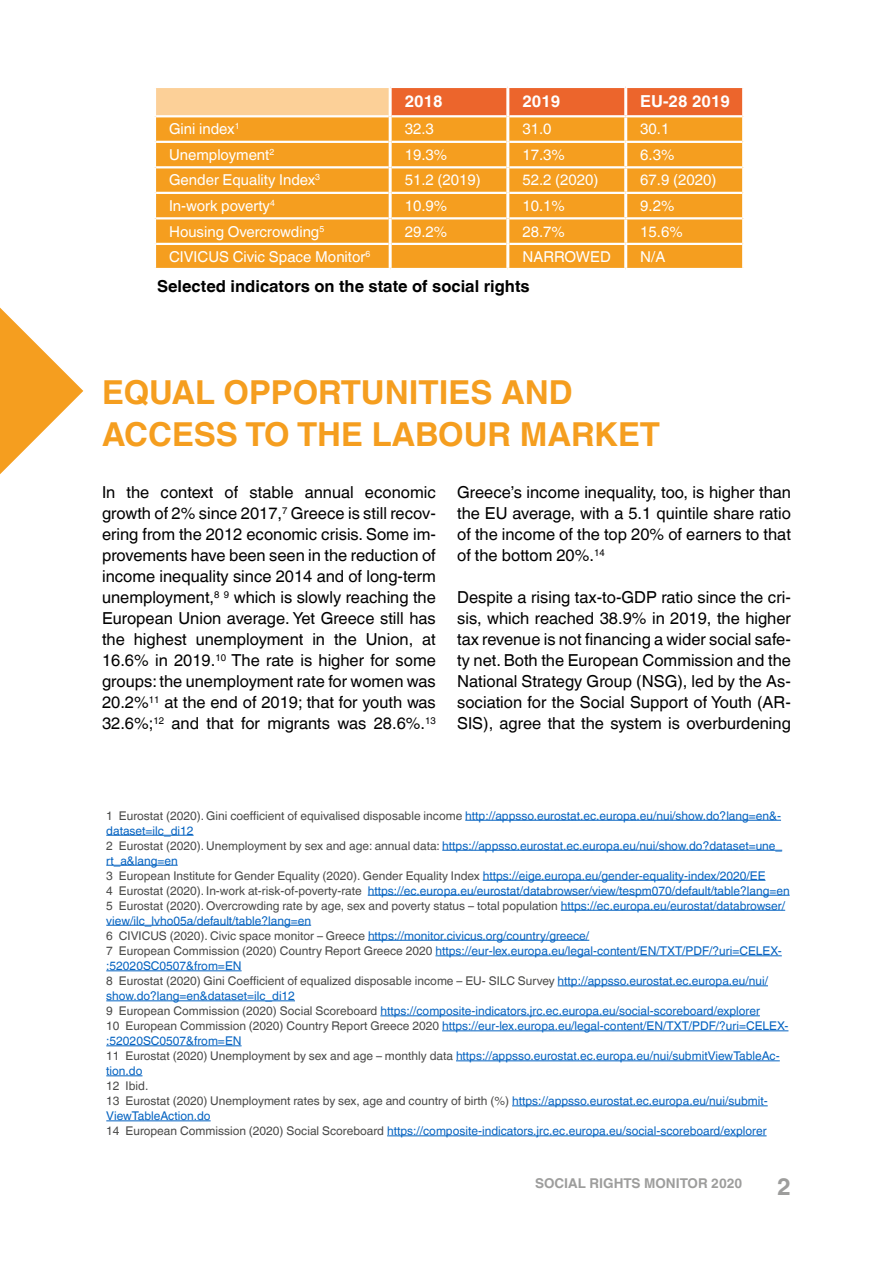
<style>
.page{position:relative;width:893px;height:1263px;background:#fff}
.page>*{position:absolute;margin:0;border:0;box-sizing:border-box;transform-origin:0 0}
.t1{font:700 33px/42px "Helvetica World";color:#f59e1f}
.t2{font:700 24px "Helvetica World";color:#9d9d9c}
.t3{font:16.5px/21px "Helvetica World";color:#000;text-align:justify}
.t4{font:700 16.5px "Helvetica World";color:#000}
.t5{font:700 16.5px "Helvetica World";color:#fff}
.t6{font:15px "Helvetica World";color:#fff}
.t7{font:700 13.5px "Helvetica World";color:#9d9d9c}
.t8{font:12px/15px "Helvetica World";color:#0563c1}
.s1{color:#4a4a49}
</style>
<div class="page">
<svg style="left:0;top:308px;width:83px;height:166px"></svg>
<div style="left:155px;top:87px;width:235px;height:29px;background:#fcd098"></div>
<div style="left:392px;top:88px;width:350px;height:27px;background:#ec652c"></div>
<div style="left:156px;top:117px;width:586px;height:151px;background:#f59e1f"></div>
<hr style="left:156px;top:115px;width:233px;height:2px;background:#fff">
<hr style="left:156px;top:141px;width:233px;height:2px;background:#fff">
<hr style="left:509px;top:141px;width:117px;height:2px;background:#fff">
<hr style="left:156px;top:166px;width:233px;height:2px;background:#fff">
<hr style="left:509px;top:166px;width:117px;height:2px;background:#fff">
<hr style="left:156px;top:192px;width:233px;height:2px;background:#fff">
<hr style="left:509px;top:192px;width:117px;height:2px;background:#fff">
<hr style="left:156px;top:217px;width:233px;height:2px;background:#fff">
<hr style="left:509px;top:217px;width:117px;height:2px;background:#fff">
<hr style="left:156px;top:243px;width:233px;height:2px;background:#fff">
<hr style="left:509px;top:243px;width:117px;height:2px;background:#fff">
<hr style="left:392px;top:141px;width:114px;height:2px;background:#fff">
<hr style="left:392px;top:166px;width:114px;height:2px;background:#fff">
<hr style="left:392px;top:192px;width:114px;height:2px;background:#fff">
<hr style="left:392px;top:217px;width:114px;height:2px;background:#fff">
<hr style="left:392px;top:243px;width:114px;height:2px;background:#fff">
<hr style="left:153px;top:85px;width:237px;height:3px;background:#fff">
<hr style="left:153px;top:88px;width:3px;height:28px;background:#fff">
<hr style="left:389px;top:88px;width:3px;height:28px;background:#fff">
<hr style="left:506px;top:88px;width:3px;height:28px;background:#fff">
<hr style="left:389px;top:116px;width:3px;height:26px;background:#fff">
<hr style="left:506px;top:116px;width:3px;height:26px;background:#fff">
<hr style="left:389px;top:142px;width:3px;height:25px;background:#fff">
<hr style="left:506px;top:142px;width:3px;height:25px;background:#fff">
<hr style="left:389px;top:167px;width:3px;height:26px;background:#fff">
<hr style="left:506px;top:167px;width:3px;height:26px;background:#fff">
<hr style="left:389px;top:193px;width:3px;height:25px;background:#fff">
<hr style="left:506px;top:193px;width:3px;height:25px;background:#fff">
<hr style="left:389px;top:218px;width:3px;height:26px;background:#fff">
<hr style="left:506px;top:218px;width:3px;height:26px;background:#fff">
<hr style="left:389px;top:244px;width:3px;height:24px;background:#fff">
<hr style="left:506px;top:244px;width:3px;height:24px;background:#fff">
<hr style="left:624px;top:88px;width:3px;height:27px;background:#fff">
<hr style="left:624px;top:117px;width:3px;height:24px;background:#fff">
<hr style="left:624px;top:143px;width:3px;height:23px;background:#fff">
<hr style="left:624px;top:168px;width:3px;height:24px;background:#fff">
<hr style="left:624px;top:194px;width:3px;height:23px;background:#fff">
<hr style="left:624px;top:219px;width:3px;height:24px;background:#fff">
<hr style="left:624px;top:245px;width:3px;height:23px;background:#fff">
<hr style="left:626px;top:141px;width:116px;height:2px;background:#fff">
<hr style="left:626px;top:166px;width:116px;height:2px;background:#fff">
<hr style="left:626px;top:192px;width:116px;height:2px;background:#fff">
<hr style="left:626px;top:217px;width:116px;height:2px;background:#fff">
<hr style="left:626px;top:243px;width:116px;height:2px;background:#fff">
<hr style="left:465px;top:820px;width:316px;height:1px;background:#0563c1">
<hr style="left:106px;top:835px;width:88px;height:1px;background:#0563c1">
<hr style="left:442px;top:850px;width:340px;height:1px;background:#0563c1">
<hr style="left:106px;top:865px;width:72px;height:1px;background:#0563c1">
<hr style="left:483px;top:880px;width:282px;height:1px;background:#0563c1">
<hr style="left:368px;top:895px;width:422px;height:1px;background:#0563c1">
<hr style="left:561px;top:910px;width:224px;height:1px;background:#0563c1">
<hr style="left:106px;top:925px;width:205px;height:1px;background:#0563c1">
<hr style="left:368px;top:940px;width:221px;height:1px;background:#0563c1">
<hr style="left:435px;top:955px;width:347px;height:1px;background:#0563c1">
<hr style="left:106px;top:970px;width:136px;height:1px;background:#0563c1">
<hr style="left:558px;top:985px;width:210px;height:1px;background:#0563c1">
<hr style="left:106px;top:1000px;width:189px;height:1px;background:#0563c1">
<hr style="left:380px;top:1015px;width:380px;height:1px;background:#0563c1">
<hr style="left:442px;top:1030px;width:346px;height:1px;background:#0563c1">
<hr style="left:106px;top:1045px;width:136px;height:1px;background:#0563c1">
<hr style="left:456px;top:1060px;width:324px;height:1px;background:#0563c1">
<hr style="left:106px;top:1075px;width:36px;height:1px;background:#0563c1">
<hr style="left:512px;top:1105px;width:256px;height:1px;background:#0563c1">
<hr style="left:106px;top:1120px;width:105px;height:1px;background:#0563c1">
<hr style="left:387px;top:1135px;width:380px;height:1px;background:#0563c1">
<h3 class="t5" style="left:405px;top:92px;width:40px">2018</h3>
<h3 class="t5" style="left:522px;top:92px;width:40px">2019</h3>
<h3 class="t5" style="left:640px;top:92px;width:91px">EU-28 2019</h3>
<p class="t6" style="left:169px;top:120px;width:72px">Gini index<sup>1</sup></p>
<p class="t6" style="left:405px;top:120px;width:31px">32.3</p>
<p class="t6" style="left:522px;top:120px;width:31px">31.0</p>
<p class="t6" style="left:640px;top:120px;width:31px">30.1</p>
<p class="t6" style="left:169px;top:146px;width:107px">Unemployment<sup>2</sup></p>
<p class="t6" style="left:405px;top:146px;width:44px">19.3%</p>
<p class="t6" style="left:522px;top:146px;width:44px">17.3%</p>
<p class="t6" style="left:640px;top:146px;width:36px">6.3%</p>
<p class="t6" style="left:169px;top:172px;width:153px">Gender Equality Index<sup>3</sup></p>
<p class="t6" style="left:405px;top:172px;width:78px">51.2 (2019)</p>
<p class="t6" style="left:522px;top:172px;width:78px">52.2 (2020)</p>
<p class="t6" style="left:640px;top:172px;width:78px">67.9 (2020)</p>
<p class="t6" style="left:169px;top:197px;width:107px">In-work poverty<sup>4</sup></p>
<p class="t6" style="left:405px;top:197px;width:44px">10.9%</p>
<p class="t6" style="left:522px;top:197px;width:44px">10.1%</p>
<p class="t6" style="left:640px;top:197px;width:36px">9.2%</p>
<p class="t6" style="left:169px;top:223px;width:157px">Housing Overcrowding<sup>5</sup></p>
<p class="t6" style="left:405px;top:223px;width:44px">29.2%</p>
<p class="t6" style="left:522px;top:223px;width:44px">28.7%</p>
<p class="t6" style="left:640px;top:223px;width:44px">15.6%</p>
<p class="t6" style="left:169px;top:248px;width:203px">CIVICUS Civic Space Monitor<sup>6</sup></p>
<p class="t6" style="left:522px;top:248px;width:90px">NARROWED</p>
<p class="t6" style="left:640px;top:248px;width:27px">N/A</p>
<h3 class="t4" style="left:157px;top:277px;width:374px">Selected indicators on the state of social rights</h3>
<h1 class="t1" style="left:102px;top:371px;width:559px">EQUAL OPPORTUNITIES AND<br>ACCESS TO THE LABOUR MARKET</h1>
<p class="t3" style="left:102px;top:482px;width:335px">In the context of stable annual economic growth of 2% since 2017,<sup>7</sup> Greece is still recov&shy;ering from the 2012 economic crisis. Some im&shy;provements have been seen in the reduction of income inequality since 2014 and of long-term unemployment,<sup>8</sup> <sup>9</sup> which is slowly reaching the European Union average. Yet Greece still has the highest unemployment in the Union, at 16.6% in 2019.<sup>10</sup> The rate is higher for some groups: the unemployment rate for women was 20.2%<sup>11</sup> at the end of 2019; that for youth was 32.6%;<sup>12</sup> and that for migrants was 28.6%.<sup>13</sup></p>
<h3 class="t3" style="left:457px;top:482px;width:335px">Greece’s income inequality, too, is higher than the EU average, with a 5.1 quintile share ratio of the income of the top 20% of earners to that of the bottom 20%.<sup>14</sup></h3>
<p class="t3" style="left:457px;top:587px;width:335px">Despite a rising tax-to-GDP ratio since the cri&shy;sis, which reached 38.9% in 2019, the higher tax revenue is not financing a wider social safe&shy;ty net. Both the European Commission and the National Strategy Group (NSG), led by the As&shy;sociation for the Social Support of Youth (AR-SIS), agree that the system is overburdening</p>
<p class="t8" style="left:106px;top:808px;width:685px"><span class="s1">1 Eurostat (2020). Gini coefficient of equivalised disposable income</span> http://appsso.eurostat.ec.europa.eu/nui/show.do?lang=en&amp;- dataset=ilc_di12<br><span class="s1">2 Eurostat (2020). Unemployment by sex and age: annual data:</span> https://appsso.eurostat.ec.europa.eu/nui/show.do?dataset=une_ rt_a&amp;lang=en<br><span class="s1">3 European Institute for Gender Equality (2020). Gender Equality Index</span> https://eige.europa.eu/gender-equality-index/2020/EE<br><span class="s1">4 Eurostat (2020). In-work at-risk-of-poverty-rate</span> https://ec.europa.eu/eurostat/databrowser/view/tespm070/default/table?lang=en <span class="s1">5 Eurostat (2020). Overcrowding rate by age, sex and poverty status – total population</span> https://ec.europa.eu/eurostat/databrowser/ view/ilc_lvho05a/default/table?lang=en<br><span class="s1">6 CIVICUS (2020). Civic space monitor – Greece</span> https://monitor.civicus.org/country/greece/</p>
<p class="t8" style="left:106px;top:944px;width:684px"><span class="s1">7 European Commission (2020) Country Report Greece 2020</span> https://eur-lex.europa.eu/legal-content/EN/TXT/PDF/?uri=CELEX-:52020SC0507&amp;from=EN<br><span class="s1">8 Eurostat (2020) Gini Coefficient of equalized disposable income – EU- SILC Survey</span> http://appsso.eurostat.ec.europa.eu/nui/ show.do?lang=en&amp;dataset=ilc_di12<br><span class="s1">9 European Commission (2020) Social Scoreboard</span> https://composite-indicators.jrc.ec.europa.eu/social-scoreboard/explorer<br><span class="s1">10 European Commission (2020) Country Report Greece 2020</span> https://eur-lex.europa.eu/legal-content/EN/TXT/PDF/?uri=CELEX-:52020SC0507&amp;from=EN<br><span class="s1">11 Eurostat (2020) Unemployment by sex and age – monthly data</span> https://appsso.eurostat.ec.europa.eu/nui/submitViewTableAc&shy;tion.do</p>
<p class="t8" style="left:106px;top:1079px;width:663px"><span class="s1">12 Ibid.<br>13 Eurostat (2020) Unemployment rates by sex, age and country of birth (%)</span> https://appsso.eurostat.ec.europa.eu/nui/submit-ViewTableAction.do<br><span class="s1">14 European Commission (2020) Social Scoreboard</span> https://composite-indicators.jrc.ec.europa.eu/social-scoreboard/explorer</p>
<p class="t7" style="left:535px;top:1175px;width:209px">SOCIAL RIGHTS MONITOR 2020</p>
<h2 class="t2" style="left:777px;top:1173px;width:15px">2</h2>
</div>
